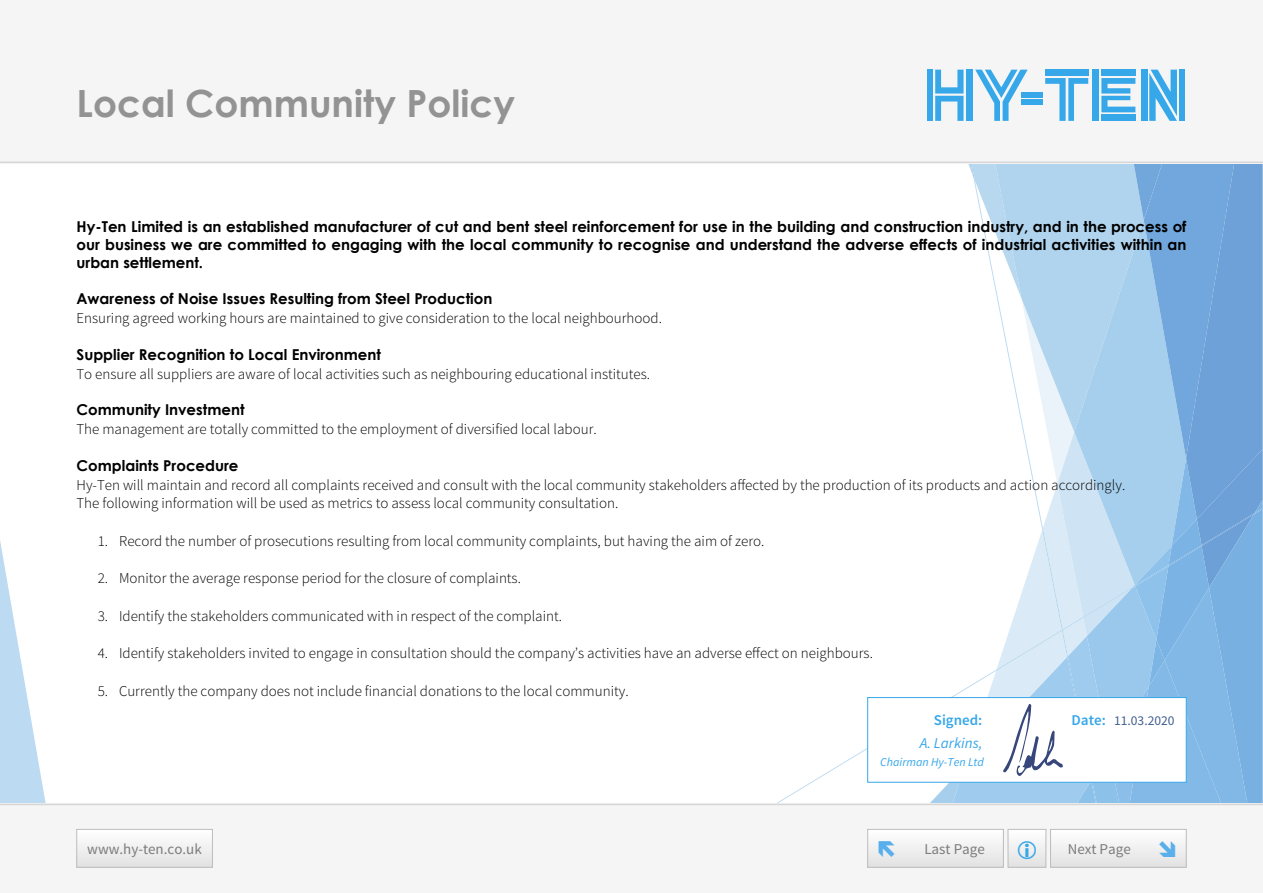
<style>
.page{position:relative;width:1263px;height:893px;background:#fff}
.page>*{position:absolute;margin:0;border:0;box-sizing:border-box;transform-origin:0 0}
.t1{font:700 37.5px "Century Gothic";color:#939393}
.t2{font:300 15px/18.8px "Source Sans Pro";color:#000}
.t3{font:700 15px/18px "Century Gothic";color:#000;text-align:justify}
.t4{font:15px "Source Sans Pro";color:#7c7c7c}
.t5{font:600 15px "Source Sans Pro";color:#36a7e9}
.t6{font:italic 15px "Source Sans Pro";color:#36a7e9}
.t7{font:13.5px "Source Sans Pro";color:#425e91}
.t8{font:italic 12px "Source Sans Pro";color:#36a7e9}
</style>
<div class="page">
<svg style="left:0;top:541px;width:46px;height:263px"></svg>
<div style="left:0;top:0;width:1263px;height:163px;background:#f5f5f5"></div>
<hr style="left:0;top:162px;width:1263px;height:1px;background:#d6d6d6">
<div style="left:927px;top:70px;width:5px;height:51px;background:#36a7e9"></div>
<svg style="left:935px;top:70px;width:28px;height:51px"></svg>
<div style="left:966px;top:70px;width:6px;height:51px;background:#36a7e9"></div>
<svg style="left:975px;top:70px;width:53px;height:51px"></svg>
<div style="left:1021px;top:92px;width:21px;height:5px;background:#36a7e9"></div>
<div style="left:1021px;top:99px;width:21px;height:6px;background:#36a7e9"></div>
<div style="left:1045px;top:70px;width:43px;height:6px;background:#36a7e9"></div>
<svg style="left:1045px;top:78px;width:43px;height:43px"></svg>
<div style="left:1093px;top:70px;width:6px;height:51px;background:#36a7e9"></div>
<div style="left:1101px;top:70px;width:34px;height:6px;background:#36a7e9"></div>
<svg style="left:1101px;top:78px;width:34px;height:34px"></svg>
<div style="left:1101px;top:115px;width:34px;height:6px;background:#36a7e9"></div>
<div style="left:1141px;top:70px;width:6px;height:51px;background:#36a7e9"></div>
<svg style="left:1149px;top:70px;width:28px;height:51px"></svg>
<div style="left:1179px;top:70px;width:6px;height:51px;background:#36a7e9"></div>
<div style="left:0;top:804px;width:1263px;height:89px;background:#f5f5f5"></div>
<hr style="left:0;top:804px;width:1263px;height:1px;background:#d6d6d6">
<div style="left:77px;top:829px;width:135px;height:38px;background:linear-gradient(to right,#f1f1f1,#f1f1f1)"></div>
<div style="left:77px;top:829px;width:136px;height:38px;border:1px solid #bcbcbc"></div>
<svg style="left:1010px;top:856px;width:34px;height:9px"></svg>
<div style="left:1008px;top:829px;width:38px;height:38px;border:1px solid #bcbcbc"></div>
<div style="left:1050px;top:829px;width:136px;height:38px;background:linear-gradient(to right,#f1f1f1,#f1f1f1)"></div>
<div style="left:1050px;top:829px;width:136px;height:38px;border:1px solid #bcbcbc"></div>
<div style="left:868px;top:829px;width:135px;height:38px;background:linear-gradient(to right,#f1f1f1,#f1f1f1)"></div>
<div style="left:867px;top:829px;width:136px;height:38px;border:1px solid #bcbcbc"></div>
<svg style="left:769px;top:163px;width:494px;height:641px"></svg>
<svg style="left:879px;top:841px;width:15px;height:16px"></svg>
<svg style="left:1018px;top:856px;width:18px;height:4px"></svg>
<svg style="left:1159px;top:841px;width:16px;height:16px"></svg>
<h1 class="t1" style="left:77px;top:80px;width:440px">Local Community Policy</h1>
<p class="t3" style="left:77px;top:218px;width:1111px">Hy-Ten Limited is an established manufacturer of cut and bent steel reinforcement for use in the building and construction industry, and in the process of our business we are committed to engaging with the local community to recognise and understand the adverse effects of industrial activities within an urban settlement.</p>
<p class="t3" style="left:77px;top:290px;width:417px">Awareness of Noise Issues Resulting from Steel Production</p>
<p class="t2" style="left:77px;top:309px;width:587px">Ensuring agreed working hours are maintained to give consideration to the local neighbourhood.</p>
<p class="t3" style="left:77px;top:345px;width:306px">Supplier Recognition to Local Environment</p>
<p class="t2" style="left:77px;top:364px;width:575px">To ensure all suppliers are aware of local activities such as neighbouring educational institutes.</p>
<p class="t3" style="left:77px;top:401px;width:170px">Community Investment</p>
<p class="t2" style="left:77px;top:420px;width:522px">The management are totally committed to the employment of diversified local labour.</p>
<p class="t3" style="left:77px;top:456px;width:163px">Complaints Procedure</p>
<p class="t2" style="left:77px;top:475px;width:1050px">Hy-Ten will maintain and record all complaints received and consult with the local community stakeholders affected by the production of its products and action accordingly.<br>The following information will be used as metrics to assess local community consultation.</p>
<p class="t2" style="left:98px;top:532px;width:668px">1. Record the number of prosecutions resulting from local community complaints, but having the aim of zero.</p>
<p class="t2" style="left:98px;top:569px;width:425px">2. Monitor the average response period for the closure of complaints.</p>
<p class="t2" style="left:98px;top:607px;width:466px">3. Identify the stakeholders communicated with in respect of the complaint.</p>
<p class="t2" style="left:98px;top:644px;width:777px">4. Identify stakeholders invited to engage in consultation should the company’s activities have an adverse effect on neighbours.</p>
<p class="t2" style="left:98px;top:682px;width:532px">5. Currently the company does not include financial donations to the local community.</p>
<p class="t5" style="left:934px;top:711px;width:50px">Signed:</p>
<p class="t5" style="left:1071px;top:711px;width:36px">Date:</p>
<p class="t6" style="left:920px;top:733px;width:64px">A. Larkins,</p>
<p class="t8" style="left:880px;top:754px;width:105px">Chairman Hy-Ten Ltd</p>
<p class="t7" style="left:1114px;top:712px;width:62px">11.03.2020</p>
<p class="t4" style="left:87px;top:840px;width:116px">www.hy-ten.co.uk</p>
<p class="t4" style="left:924px;top:840px;width:62px">Last Page</p>
<p class="t4" style="left:1068px;top:840px;width:65px">Next Page</p>
</div>
